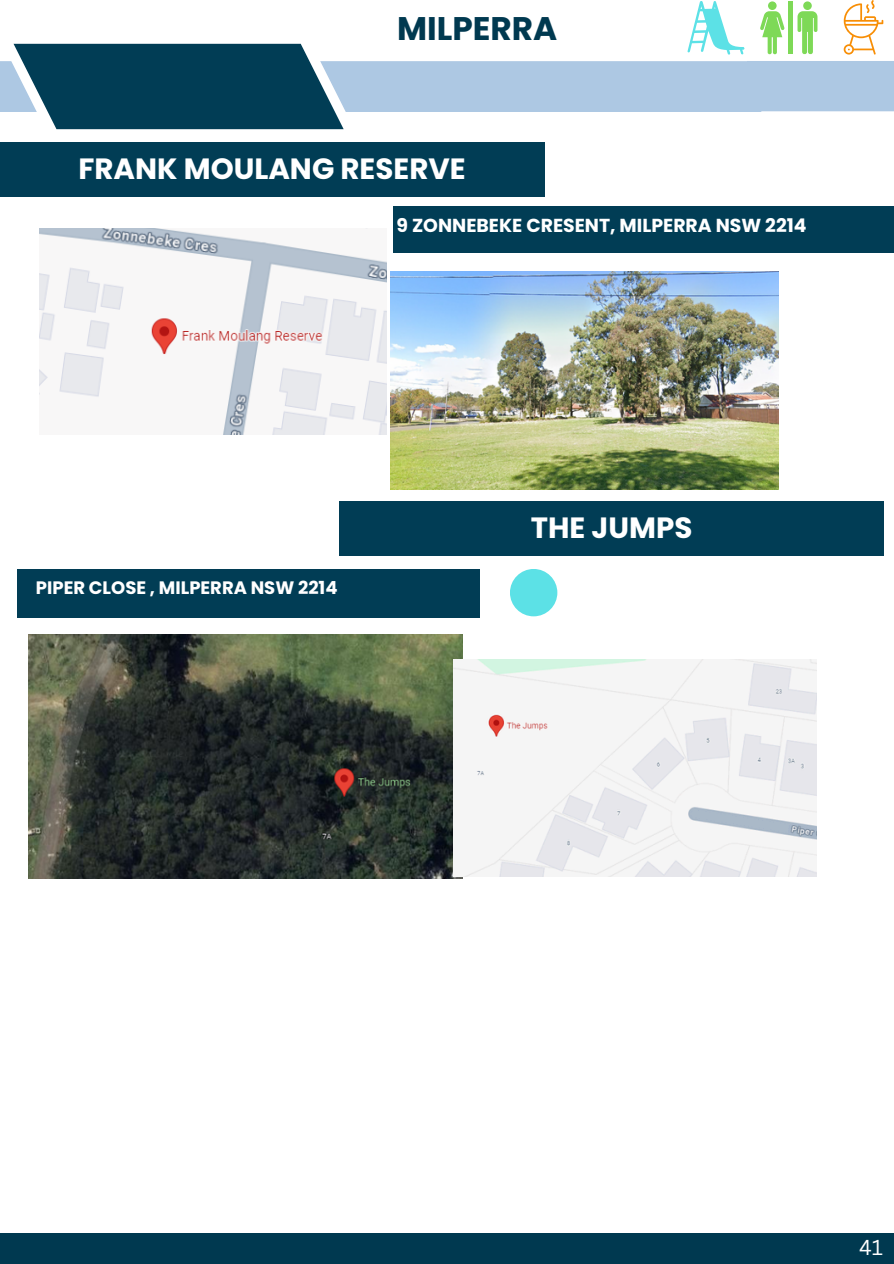
<style>
.page{position:relative;width:894px;height:1264px;background:#fff}
.page>*{position:absolute;margin:0;border:0;box-sizing:border-box;transform-origin:0 0}
.t1{font:700 32.7px "Poppins";color:#003950}
.t2{font:700 29.25px "Poppins";color:#fff}
.t3{font:21px "Canva Sans";color:#fff}
.t4{font:700 18.75px "Poppins";color:#fff}
.t5{font:700 18px "Poppins";color:#fff}
</style>
<div class="page">
<div style="left:0;top:142px;width:544px;height:54px;background:#013d55"></div>
<div style="left:339px;top:501px;width:544px;height:55px;background:#013d55"></div>
<div style="left:17px;top:569px;width:462px;height:48px;background:#013d55"></div>
<div style="left:393px;top:206px;width:500px;height:47px;background:#013d55"></div>
<div style="left:510px;top:569px;width:47px;height:47px;background:#5ce1e6;border-radius:50%"></div>
<svg style="left:0;top:0;width:893px;height:129px"></svg>
<img style="left:390px;top:271px;width:388px;height:219px">
<img style="left:40px;top:228px;width:347px;height:206px">
<img style="left:28px;top:635px;width:434px;height:243px">
<img style="left:454px;top:660px;width:362px;height:216px">
<div style="left:0;top:1233px;width:893px;height:30px;background:#003950"></div>
<p class="t1" style="left:397px;top:6px;width:162px">MILPERRA</p>
<p class="t2" style="left:78px;top:148px;width:388px">FRANK MOULANG RESERVE</p>
<p class="t4" style="left:396px;top:212px;width:411px">9 ZONNEBEKE CRESENT, MILPERRA NSW 2214</p>
<p class="t5" style="left:36px;top:575px;width:303px">PIPER CLOSE , MILPERRA NSW 2214</p>
<p class="t2" style="left:530px;top:507px;width:163px">THE JUMPS</p>
<p class="t3" style="left:859px;top:1232px;width:25px">41</p>
</div>
